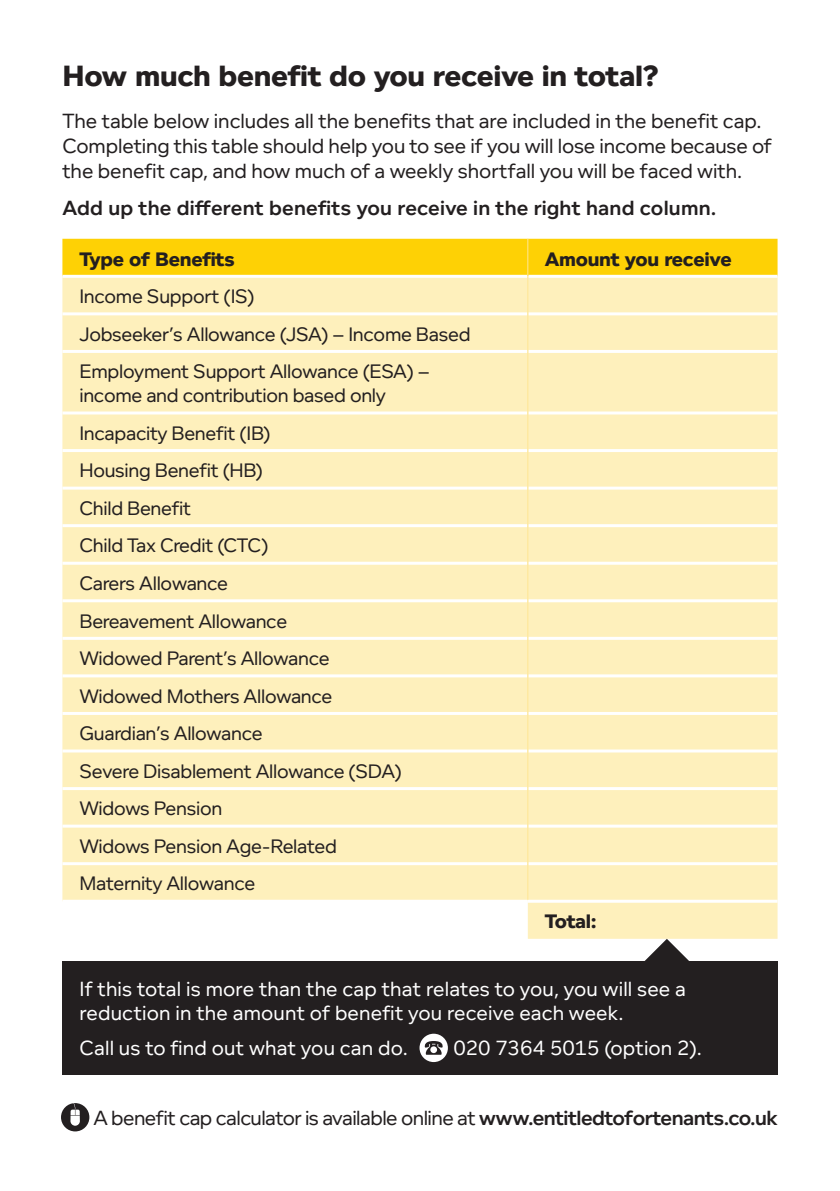
<style>
.page{position:relative;width:840px;height:1191px;background:#fff}
.page>*{position:absolute;margin:0;border:0;box-sizing:border-box;transform-origin:0 0}
.t1{font:800 30px "Foundry Context";letter-spacing:-.01em;color:#231f20}
.t2{font:21px/25px "Foundry Context";letter-spacing:-.005em;color:#231f20}
.t3{font:21px/24px "Foundry Context";letter-spacing:.005em;color:#fff}
.t4{font:21px "Foundry Context";letter-spacing:-.025em;color:#231f20}
.t5{font:600 21px "Foundry Context";letter-spacing:.01em;color:#231f20}
.t6{font:20px/37.6px "Foundry Context";letter-spacing:-.015em;color:#231f20}
.t7{font:800 20px "Foundry Context";letter-spacing:-.015em;color:#231f20}
.s1{font-weight:600}
</style>
<div class="page">
<div style="left:62px;top:239px;width:715px;height:36px;background:#fed105"></div>
<div style="left:62px;top:278px;width:715px;height:660px;background:#fef0bc"></div>
<hr style="left:62px;top:312px;width:465px;height:3px;background:#fff">
<hr style="left:528px;top:312px;width:249px;height:3px;background:#fff">
<hr style="left:62px;top:350px;width:465px;height:3px;background:#fff">
<hr style="left:528px;top:350px;width:249px;height:3px;background:#fff">
<hr style="left:62px;top:411px;width:465px;height:3px;background:#fff">
<hr style="left:528px;top:411px;width:249px;height:3px;background:#fff">
<hr style="left:62px;top:449px;width:465px;height:3px;background:#fff">
<hr style="left:528px;top:449px;width:249px;height:3px;background:#fff">
<hr style="left:62px;top:486px;width:465px;height:3px;background:#fff">
<hr style="left:528px;top:486px;width:249px;height:3px;background:#fff">
<hr style="left:62px;top:524px;width:465px;height:3px;background:#fff">
<hr style="left:528px;top:524px;width:249px;height:3px;background:#fff">
<hr style="left:62px;top:562px;width:465px;height:3px;background:#fff">
<hr style="left:528px;top:562px;width:249px;height:3px;background:#fff">
<hr style="left:62px;top:599px;width:465px;height:3px;background:#fff">
<hr style="left:528px;top:599px;width:249px;height:3px;background:#fff">
<hr style="left:62px;top:637px;width:465px;height:3px;background:#fff">
<hr style="left:528px;top:637px;width:249px;height:3px;background:#fff">
<hr style="left:62px;top:674px;width:465px;height:3px;background:#fff">
<hr style="left:528px;top:674px;width:249px;height:3px;background:#fff">
<hr style="left:62px;top:712px;width:465px;height:3px;background:#fff">
<hr style="left:528px;top:712px;width:249px;height:3px;background:#fff">
<hr style="left:62px;top:749px;width:465px;height:3px;background:#fff">
<hr style="left:528px;top:749px;width:249px;height:3px;background:#fff">
<hr style="left:62px;top:787px;width:465px;height:3px;background:#fff">
<hr style="left:528px;top:787px;width:249px;height:3px;background:#fff">
<hr style="left:62px;top:824px;width:465px;height:3px;background:#fff">
<hr style="left:528px;top:824px;width:249px;height:3px;background:#fff">
<hr style="left:62px;top:862px;width:465px;height:3px;background:#fff">
<hr style="left:528px;top:862px;width:249px;height:3px;background:#fff">
<hr style="left:62px;top:899px;width:465px;height:3px;background:#fff">
<hr style="left:527px;top:899px;width:250px;height:3px;background:#fff">
<hr style="left:527px;top:239px;width:1px;height:37px;background:#ffe694">
<hr style="left:527px;top:276px;width:1px;height:38px;background:#ffe694">
<hr style="left:527px;top:314px;width:1px;height:37px;background:#ffe694">
<hr style="left:527px;top:351px;width:1px;height:62px;background:#ffe694">
<hr style="left:527px;top:413px;width:1px;height:37px;background:#ffe694">
<hr style="left:527px;top:450px;width:1px;height:38px;background:#ffe694">
<hr style="left:527px;top:488px;width:1px;height:37px;background:#ffe694">
<hr style="left:527px;top:525px;width:1px;height:38px;background:#ffe694">
<hr style="left:527px;top:563px;width:1px;height:38px;background:#ffe694">
<hr style="left:527px;top:601px;width:1px;height:37px;background:#ffe694">
<hr style="left:527px;top:638px;width:1px;height:38px;background:#ffe694">
<hr style="left:527px;top:676px;width:1px;height:37px;background:#ffe694">
<hr style="left:527px;top:713px;width:1px;height:38px;background:#ffe694">
<hr style="left:527px;top:751px;width:1px;height:37px;background:#ffe694">
<hr style="left:527px;top:788px;width:1px;height:38px;background:#ffe694">
<hr style="left:527px;top:826px;width:1px;height:37px;background:#ffe694">
<hr style="left:527px;top:863px;width:1px;height:36px;background:#ffe694">
<div style="left:61px;top:1103px;width:28px;height:28px;background:#231f20;border-radius:50%"></div>
<svg style="left:70px;top:1103px;width:10px;height:22px"></svg>
<svg style="left:617px;top:938px;width:98px;height:23px"></svg>
<div style="left:62px;top:961px;width:715px;height:114px;background:#231f20"></div>
<div style="left:419px;top:1033px;width:28px;height:29px;background:#fff;border-radius:50%"></div>
<svg style="left:424px;top:1041px;width:18px;height:13px"></svg>
<h1 class="t1" style="left:62px;top:59px;width:597px">How much benefit do you receive in total?</h1>
<p class="t2" style="left:62px;top:108px;width:710px">The table below includes all the benefits that are included in the benefit cap.<br>Completing this table should help you to see if you will lose income because of the benefit cap, and how much of a weekly shortfall you will be faced with.</p>
<p class="t5" style="left:62px;top:195px;width:655px">Add up the different benefits you receive in the right hand column.</p>
<p class="t7" style="left:79px;top:247px;width:157px">Type of Benefits</p>
<p class="t7" style="left:544px;top:247px;width:188px">Amount you receive</p>
<p class="t6" style="left:79px;top:277px;width:392px">Income Support (IS)<br>Jobseeker’s Allowance (JSA) – Income Based<br>Employment Support Allowance (ESA) –</p>
<p class="t6" style="left:79px;top:376px;width:323px">income and contribution based only<br>Incapacity Benefit (IB)<br>Housing Benefit (HB)<br>Child Benefit<br>Child Tax Credit (CTC)<br>Carers Allowance<br>Bereavement Allowance<br>Widowed Parent’s Allowance<br>Widowed Mothers Allowance<br>Guardian’s Allowance<br>Severe Disablement Allowance (SDA)<br>Widows Pension<br>Widows Pension Age-Related<br>Maternity Allowance</p>
<p class="t7" style="left:544px;top:909px;width:53px">Total:</p>
<p class="t3" style="left:79px;top:976px;width:607px">If this total is more than the cap that relates to you, you will see a reduction in the amount of benefit you receive each week.</p>
<p class="t3" style="left:79px;top:1035px;width:330px">Call us to find out what you can do.</p>
<p class="t3" style="left:453px;top:1035px;width:249px">020 7364 5015 (option 2).</p>
<p class="t4" style="left:93px;top:1105px;width:685px">A benefit cap calculator is available online at <span class="s1">www.entitledtofortenants.co.uk</span></p>
</div>
